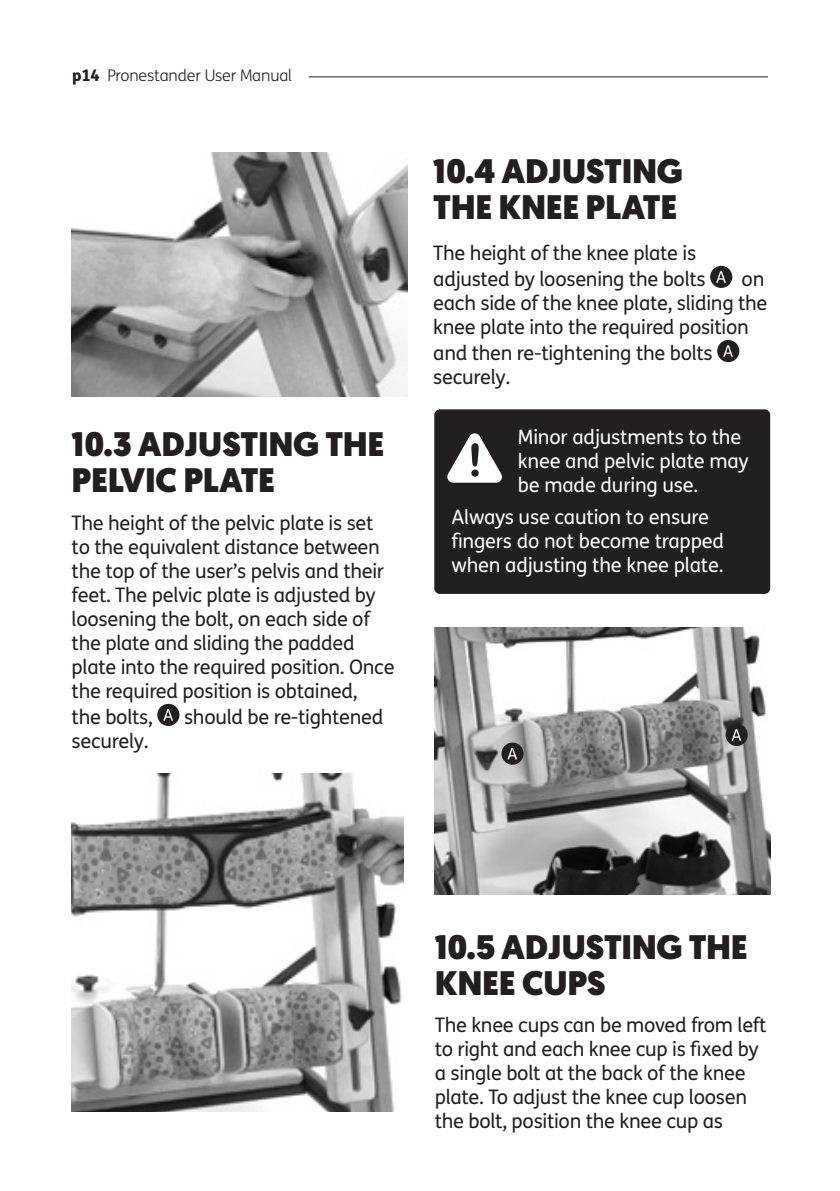
<style>
.page{position:relative;width:840px;height:1191px;background:#fff}
.page>*{position:absolute;margin:0;border:0;box-sizing:border-box;transform-origin:0 0}
.USM_Headings{font:900 34px/36px "Geomanist";letter-spacing:-.01em;color:#231f20}
.t1{font:20px/24px "FS Me";letter-spacing:-.015em;color:#231f20}
.t2{font:20px/24px "FS Me";letter-spacing:-.01em;color:#fff}
.t3{font:300 16px "FS Me";letter-spacing:-.01em;color:#231f20}
.s1{font-weight:800}
</style>
<div class="page">
<hr style="left:308px;top:76px;width:459px;height:1px;background:#231f20">
<img style="left:72px;top:152px;width:336px;height:244px">
<div style="left:157px;top:704px;width:22px;height:22px;background:#231f20;border-radius:50%"></div>
<svg style="left:163px;top:709px;width:10px;height:11px"></svg>
<img style="left:72px;top:773px;width:332px;height:338px">
<div style="left:434px;top:409px;width:335px;height:185px;background:#231f20;border-radius:6px"></div>
<svg style="left:447px;top:433px;width:55px;height:50px"></svg>
<div style="left:709px;top:266px;width:23px;height:22px;background:#231f20;border-radius:50%"></div>
<svg style="left:716px;top:271px;width:9px;height:12px"></svg>
<div style="left:716px;top:340px;width:23px;height:22px;background:#231f20;border-radius:50%"></div>
<svg style="left:723px;top:345px;width:9px;height:12px"></svg>
<img style="left:434px;top:627px;width:335px;height:267px">
<div style="left:725px;top:724px;width:22px;height:22px;background:#231f20;border-radius:50%"></div>
<svg style="left:732px;top:729px;width:9px;height:11px"></svg>
<div style="left:501px;top:742px;width:22px;height:22px;background:#231f20;border-radius:50%"></div>
<svg style="left:507px;top:748px;width:10px;height:11px"></svg>
<p class="t3" style="left:72px;top:65px;width:221px"><span class="s1">p14</span> Pronestander User Manual</p>
<p class="USM_Headings" style="left:72px;top:426px;width:314px">10.3 ADJUSTING THE<br>PELVIC PLATE</p>
<p class="t1" style="left:72px;top:510px;width:324px">The height of the pelvic plate is set to the equivalent distance between the top of the user’s pelvis and their feet. The pelvic plate is adjusted by loosening the bolt, on each side of the plate and sliding the padded plate into the required position. Once the required position is obtained,</p>
<p class="t1" style="left:72px;top:704px;width:83px">the bolts,</p>
<p class="t1" style="left:184px;top:704px;width:201px">should be re-tightened</p>
<p class="t1" style="left:72px;top:728px;width:78px">securely.</p>
<p class="USM_Headings" style="left:433px;top:153px;width:251px">10.4 ADJUSTING<br>THE KNEE PLATE</p>
<p class="t1" style="left:433px;top:239px;width:274px;line-height:26.2px">The height of the knee plate is adjusted by loosening the bolts</p>
<p class="t1" style="left:433px;top:266px;width:335px;text-indent:308px">on each side of the knee plate, sliding the knee plate into the required position</p>
<p class="t1" style="left:433px;top:341px;width:281px">and then re-tightening the bolts securely.</p>
<p class="t2" style="left:517px;top:424px;width:232px">Minor adjustments to the knee and pelvic plate may be made during use.</p>
<p class="t2" style="left:451px;top:505px;width:274px">Always use caution to ensure fingers do not become trapped when adjusting the knee plate.</p>
<p class="USM_Headings" style="left:434px;top:928px;width:314px">10.5 ADJUSTING THE<br>KNEE CUPS</p>
<p class="t1" style="left:434px;top:1012px;width:333px">The knee cups can be moved from left to right and each knee cup is fixed by a single bolt at the back of the knee plate. To adjust the knee cup loosen the bolt, position the knee cup as</p>
</div>
